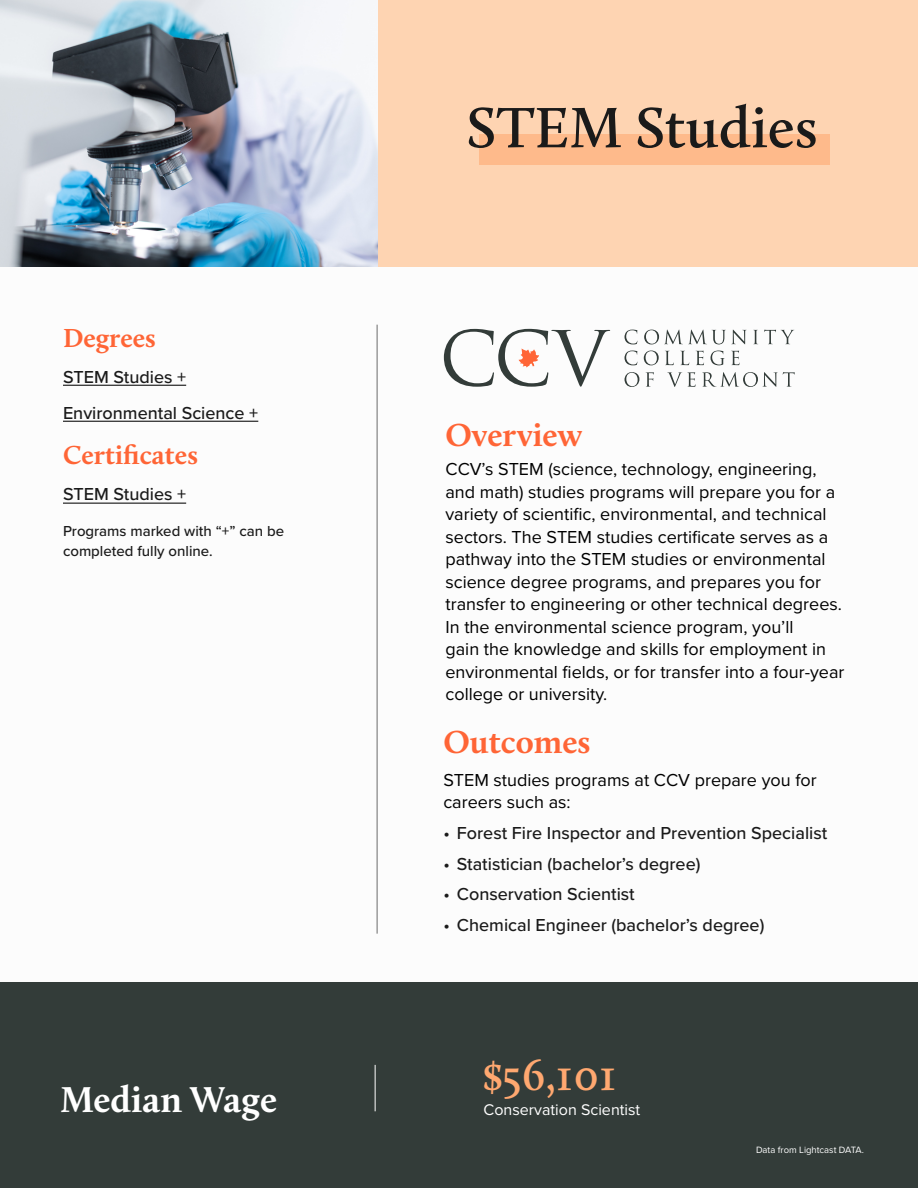
<style>
.page{position:relative;width:918px;height:1188px;background:#fff}
.page>*{position:absolute;margin:0;border:0;box-sizing:border-box;transform-origin:0 0}
.t1{font:600 58.8px "Calluna";color:#1a1a1a}
.t2{font:600 45.3px "Calluna";color:#ffa870}
.t3{font:700 37.2px "Calluna";color:#fff}
.t4{font:700 33px "Calluna";color:#ff6536}
.t5{font:700 27px "Calluna";color:#ff6536}
.t6{font:18px/22.5px "Proxima Nova";color:#000}
.t7{font:500 18px/36px "Proxima Nova";color:#1a1a1a}
.t8{font:16.05px "Proxima Nova";color:#fff}
.t9{font:500 15px/19.5px "Proxima Nova";color:#1a1a1a}
.t10{font:9.45px "Proxima Nova";color:#fff}
</style>
<div class="page">
<div style="left:0;top:0;width:918px;height:279px;background:#fed4b2"></div>
<img style="left:0;top:0;width:378px;height:268px">
<div style="left:0;top:268px;width:918px;height:920px;background:#fcfcfc"></div>
<div style="left:0;top:983px;width:918px;height:205px;background:#333c39"></div>
<hr style="left:63px;top:385px;width:123px;height:1px;background:#1a1a1a">
<hr style="left:63px;top:421px;width:195px;height:1px;background:#1a1a1a">
<hr style="left:63px;top:503px;width:123px;height:1px;background:#1a1a1a">
<hr style="left:377px;top:325px;width:1px;height:609px;background:#6a6a6a">
<svg style="left:444px;top:329px;width:166px;height:58px"></svg>
<svg style="left:625px;top:330px;width:170px;height:57px"></svg>
<hr style="left:375px;top:1065px;width:1px;height:46px;background:#fff">
<div style="left:479px;top:134px;width:351px;height:31px;background:#feba8b"></div>
<h3 class="t5" style="left:63px;top:321px;width:94px">Degrees</h3>
<p class="t7" style="left:63px;top:358px;width:197px">STEM Studies +<br>Environmental Science +</p>
<h3 class="t5" style="left:63px;top:439px;width:136px">Certificates</h3>
<p class="t7" style="left:63px;top:476px;width:125px">STEM Studies +</p>
<p class="t9" style="left:63px;top:521px;width:223px">Programs marked with “+” can be completed fully online.</p>
<h3 class="t3" style="left:60px;top:1077px;width:219px">Median Wage</h3>
<h1 class="t1" style="left:466px;top:92px;width:353px">STEM Studies</h1>
<h3 class="t4" style="left:446px;top:414px;width:138px">Overview</h3>
<p class="t6" style="left:446px;top:457px;width:401px">CCV’s STEM (science, technology, engineering, and math) studies programs will prepare you for a variety of scientific, environmental, and technical sectors. The STEM studies certificate serves as a pathway into the STEM studies or environmental science degree programs, and prepares you for transfer to engineering or other technical degrees.<br>In the environmental science program, you’ll<br>gain the knowledge and skills for employment in environmental fields, or for transfer into a four-year college or university.</p>
<h3 class="t4" style="left:443px;top:722px;width:149px">Outcomes</h3>
<p class="t6" style="left:443px;top:768px;width:375px">STEM studies programs at CCV prepare you for careers such as:</p>
<p class="t7" style="left:443px;top:814px;width:385px">• Forest Fire Inspector and Prevention Specialist</p>
<p class="t7" style="left:443px;top:845px;width:259px">• Statistician (bachelor’s degree)</p>
<p class="t7" style="left:443px;top:876px;width:193px">• Conservation Scientist</p>
<p class="t7" style="left:443px;top:906px;width:323px">• Chemical Engineer (bachelor’s degree)</p>
<h2 class="t2" style="left:483px;top:1047px;width:135px">$56,101</h2>
<p class="t8" style="left:484px;top:1098px;width:158px">Conservation Scientist</p>
<p class="t10" style="left:756px;top:1143px;width:110px">Data from Lightcast DATA.</p>
</div>
